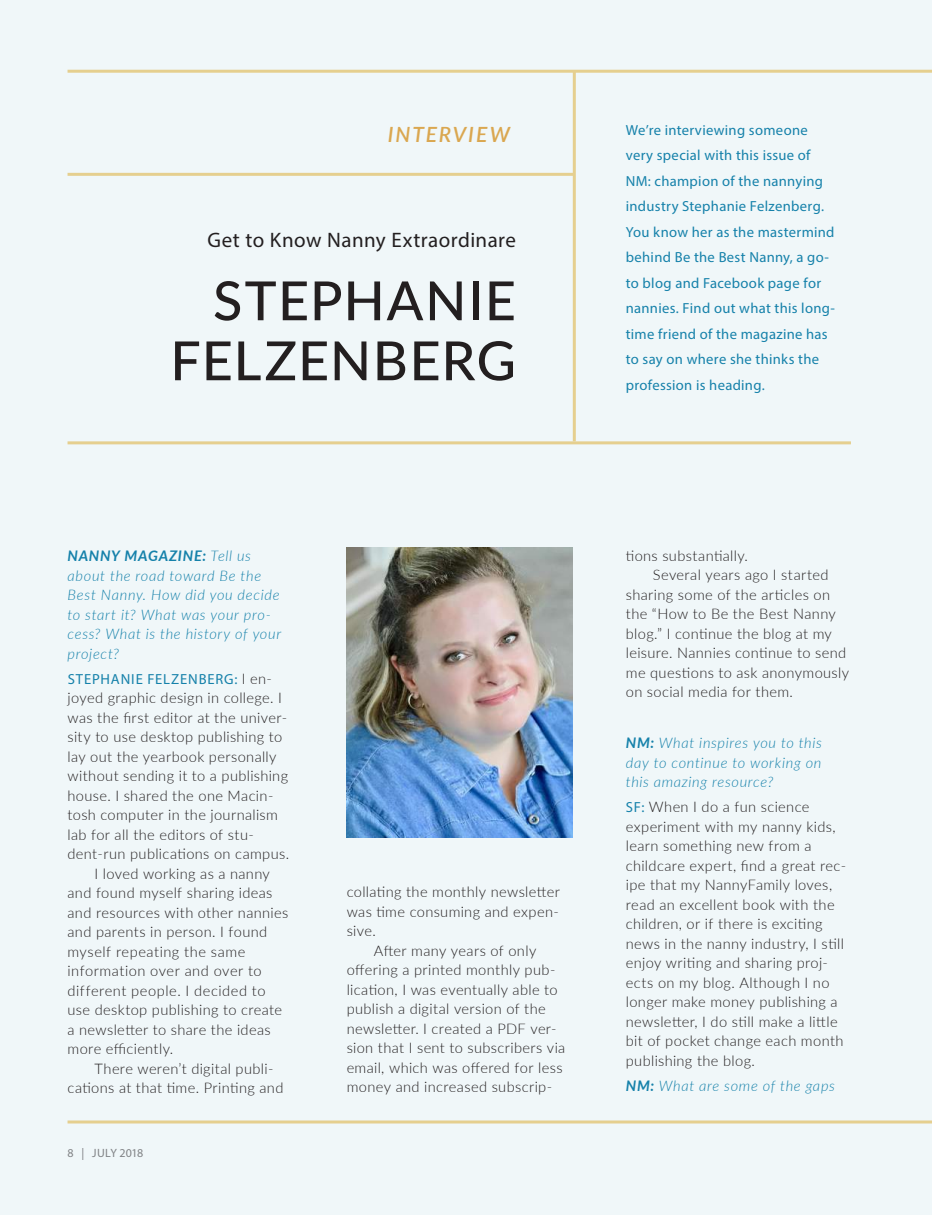
<style>
.page{position:relative;width:932px;height:1215px;background:#f0f7f9}
.page>*{position:absolute;margin:0;border:0;box-sizing:border-box;transform-origin:0 0}
.t1{font:500 54px/60px "Lato";letter-spacing:.025em;color:#231f20;text-align:right}
.t2{font:21px "Myriad Pro";letter-spacing:.02em;color:#231f20}
.t3{font:italic 600 21px "Lato";letter-spacing:.095em;color:#daa750}
.t4{font:300 14.7px/19.5px "Lato";letter-spacing:.025em;color:#231f20}
.t5{font:14.7px/25.5px "Myriad Pro";letter-spacing:.02em;color:#1581aa}
.t6{font:italic 300 14.7px/19.5px "Lato";letter-spacing:.045em;color:#1581aa}
.t7{font:14.7px "Myriad Pro";letter-spacing:.055em;color:#1581aa}
.t8{font:12px "Myriad Pro";letter-spacing:-.015em;color:#808285}
.s1{font-weight:700}
.s2{font-family:"Lato";font-weight:300;color:#231f20}
.s3{font-family:"Myriad Pro";font-weight:400;color:#1581aa}
</style>
<div class="page">
<img style="left:346px;top:548px;width:227px;height:290px">
<hr style="left:573px;top:71px;width:3px;height:370px;background:#e5cf8f">
<hr style="left:68px;top:173px;width:506px;height:3px;background:#e5cf8f">
<hr style="left:68px;top:441px;width:782px;height:3px;background:#e5cf8f">
<hr style="left:68px;top:70px;width:864px;height:3px;background:#e5cf8f">
<svg style="left:68px;top:1120px;width:864px;height:4px;background:#e7d8a9"></svg>
<h2 class="t3" style="left:387px;top:119px;width:124px">INTERVIEW</h2>
<h2 class="t2" style="left:207px;top:227px;width:310px">Get to Know Nanny Extraordinare</h2>
<h1 class="t1" style="left:170px;top:268px;width:347px">STEPHANIE<br>FELZENBERG</h1>
<p class="t5" style="left:626px;top:117px;width:211px">We’re interviewing someone very special with this issue of<br>NM: champion of the nannying industry Stephanie Felzenberg.<br>You know her as the mastermind behind Be the Best Nanny, a go&shy;to blog and Facebook page for nannies. Find out what this long&shy;time friend of the magazine has to say on where she thinks the profession is heading.</p>
<p class="t6" style="left:68px;top:546px;width:215px"><span class="s1">NANNY MAGAZINE:</span> Tell us about the road toward Be the<br>Best Nanny. How did you decide to start it? What was your pro&shy;cess? What is the history of your project?</p>
<p class="t7" style="left:68px;top:670px;width:206px">STEPHANIE FELZENBERG: <span class="s2">I en-</span></p>
<p class="t4" style="left:68px;top:688px;width:216px">joyed graphic design in college. I</p>
<p class="t4" style="left:68px;top:707px;width:221px">was the first editor at the univer-</p>
<p class="t4" style="left:68px;top:727px;width:216px">sity to use desktop publishing to</p>
<p class="t4" style="left:68px;top:746px;width:210px">lay out the yearbook personally</p>
<p class="t4" style="left:68px;top:766px;width:222px">without sending it to a publishing</p>
<p class="t4" style="left:68px;top:785px;width:207px">house. I shared the one Macin-</p>
<p class="t4" style="left:68px;top:805px;width:212px">tosh computer in the journalism</p>
<p class="t4" style="left:68px;top:824px;width:188px">lab for all the editors of stu-</p>
<p class="t4" style="left:68px;top:844px;width:223px">dent-run publications on campus.</p>
<p class="t4" style="left:94px;top:863px;width:177px">I loved working as a nanny</p>
<p class="t4" style="left:68px;top:883px;width:206px">and found myself sharing ideas</p>
<p class="t4" style="left:68px;top:902px;width:222px">and resources with other nannies</p>
<p class="t4" style="left:68px;top:922px;width:201px">and parents in person. I found</p>
<p class="t4" style="left:68px;top:941px;width:179px">myself repeating the same</p>
<p class="t4" style="left:68px;top:961px;width:196px">information over and over to</p>
<p class="t4" style="left:68px;top:980px;width:199px">different people. I decided to</p>
<p class="t4" style="left:68px;top:1000px;width:216px">use desktop publishing to create</p>
<p class="t4" style="left:68px;top:1019px;width:205px">a newsletter to share the ideas</p>
<p class="t4" style="left:68px;top:1039px;width:107px">more efficiently.</p>
<p class="t4" style="left:94px;top:1058px;width:180px">There weren’t digital publi-</p>
<p class="t4" style="left:68px;top:1078px;width:217px">cations at that time. Printing and</p>
<p class="t8" style="left:68px;top:1145px;width:77px">8 | JULY 2018</p>
<p class="t4" style="left:346px;top:882px;width:215px">collating the monthly newsletter</p>
<p class="t4" style="left:346px;top:901px;width:214px">was time consuming and expen-</p>
<p class="t4" style="left:346px;top:921px;width:31px">sive.</p>
<p class="t4" style="left:373px;top:940px;width:164px">After many years of only</p>
<p class="t4" style="left:346px;top:960px;width:210px">offering a printed monthly pub-</p>
<p class="t4" style="left:346px;top:979px;width:212px">lication, I was eventually able to</p>
<p class="t4" style="left:346px;top:999px;width:201px">publish a digital version of the</p>
<p class="t4" style="left:346px;top:1018px;width:211px">newsletter. I created a PDF ver-</p>
<p class="t4" style="left:346px;top:1038px;width:220px">sion that I sent to subscribers via</p>
<p class="t4" style="left:346px;top:1057px;width:217px">email, which was offered for less</p>
<p class="t4" style="left:346px;top:1077px;width:207px">money and increased subscrip-</p>
<p class="t4" style="left:626px;top:545px;width:123px">tions substantially.</p>
<p class="t4" style="left:652px;top:565px;width:177px">Several years ago I started</p>
<p class="t4" style="left:626px;top:584px;width:206px">sharing some of the articles on</p>
<p class="t4" style="left:626px;top:604px;width:212px">the “How to Be the Best Nanny</p>
<p class="t4" style="left:626px;top:623px;width:208px">blog.” I continue the blog at my</p>
<p class="t4" style="left:626px;top:643px;width:222px">leisure. Nannies continue to send</p>
<p class="t4" style="left:626px;top:662px;width:225px">me questions to ask anonymously</p>
<p class="t4" style="left:626px;top:682px;width:169px">on social media for them.</p>
<p class="t6" style="left:626px;top:733px;width:197px;text-align:justify"><span class="s1">NM:</span> What inspires you to this day to continue to working on this amazing resource?</p>
<p class="t4" style="left:626px;top:797px;width:222px"><span class="s3">SF:</span> When I do a fun science experiment with my nanny kids, learn something new from a childcare expert, find a great rec&shy;ipe that my NannyFamily loves, read an excellent book with the children, or if there is exciting news in the nanny industry, I still enjoy writing and sharing proj&shy;ects on my blog. Although I no longer make money publishing a newsletter, I do still make a little bit of pocket change each month publishing the blog.</p>
<p class="t6" style="left:626px;top:1075px;width:210px"><span class="s1">NM:</span> What are some of the gaps</p>
</div>
